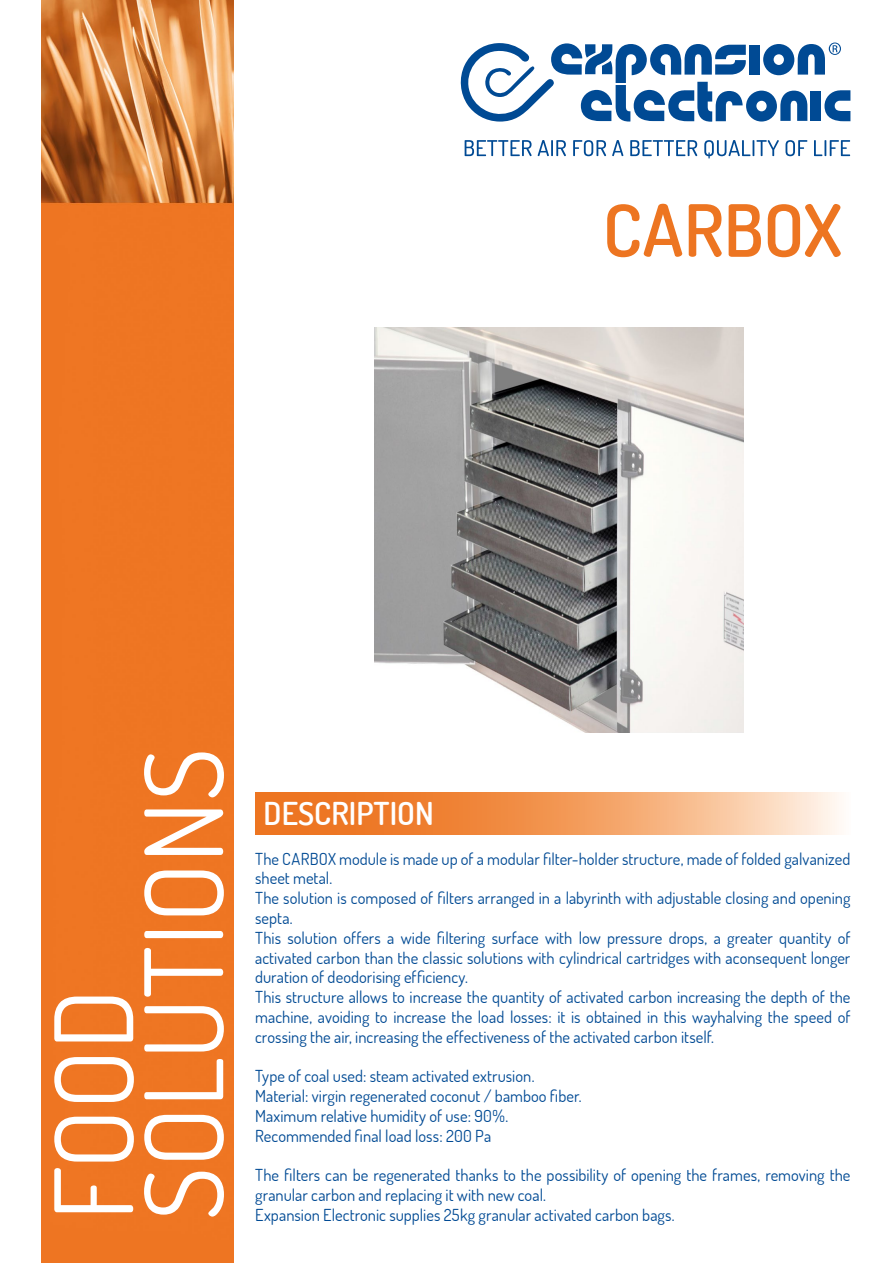
<style>
.page{position:relative;width:893px;height:1263px;background:#fff}
.page>*{position:absolute;margin:0;border:0;box-sizing:border-box;transform-origin:0 0}
.t1{font:108px/90px "Terminal Dosis";color:#fff}
.t2{font:600 72px "Terminal Dosis";letter-spacing:-.005em;color:#ed7521}
.t3{font:36px "Terminal Dosis";color:#fff}
.t4{font:600 31.5px "Terminal Dosis";color:#fff}
.t5{font:16.5px/19.8px "Terminal Dosis";color:#004a94}
</style>
<div class="page">
<img style="left:42px;top:0;width:192px;height:1263px">
<img style="left:374px;top:327px;width:370px;height:406px">
<svg style="left:465px;top:140px;width:67px;height:16px"></svg>
<svg style="left:538px;top:140px;width:28px;height:16px"></svg>
<svg style="left:573px;top:140px;width:33px;height:16px"></svg>
<svg style="left:612px;top:140px;width:11px;height:16px"></svg>
<svg style="left:630px;top:140px;width:67px;height:16px"></svg>
<svg style="left:704px;top:140px;width:75px;height:19px"></svg>
<svg style="left:785px;top:140px;width:22px;height:16px"></svg>
<svg style="left:814px;top:140px;width:36px;height:16px"></svg>
<svg style="left:460px;top:42px;width:390px;height:80px"></svg>
<svg style="left:255px;top:792px;width:584px;height:42px;background:#f39f63"></svg>
<h2 class="t2" style="left:603px;top:184px;width:240px">CARBOX</h2>
<h1 class="t1" style="left:46px;top:1220px;width:474px;rotate:-90deg">food solutions</h1>
<h3 class="t3" style="left:276px;top:790px;width:188px">DESCRIZION E</h3>
<p class="t5" style="left:255px;top:848px;width:597px">The CARBOX module is made up of a modular filter-holder structure, made of folded galvanized sheet metal.<br>The solution is composed of filters arranged in a labyrinth with adjustable closing and opening septa.<br>This solution offers a wide filtering surface with low pressure drops, a greater quantity of activated carbon than the classic solutions with cylindrical cartridges with aconsequent longer duration of deodorising efficiency.<br>This structure allows to increase the quantity of activated carbon increasing the depth of the machine, avoiding to increase the load losses: it is obtained in this wayhalving the speed of crossing the air, increasing the effectiveness of the activated carbon itself.</p>
<p class="t5" style="left:255px;top:1066px;width:328px">Type of coal used: steam activated extrusion.<br>Material: virgin regenerated coconut / bamboo fiber.<br>Maximum relative humidity of use: 90%.<br>Recommended final load loss: 200 Pa</p>
<p class="t5" style="left:255px;top:1165px;width:597px">The filters can be regenerated thanks to the possibility of opening the frames, removing the granular carbon and replacing it with new coal.<br>Expansion Electronic supplies 25kg granular activated carbon bags.</p>
<h3 class="t4" style="left:264px;top:793px;width:172px">DESCRIPTION</h3>
</div>
